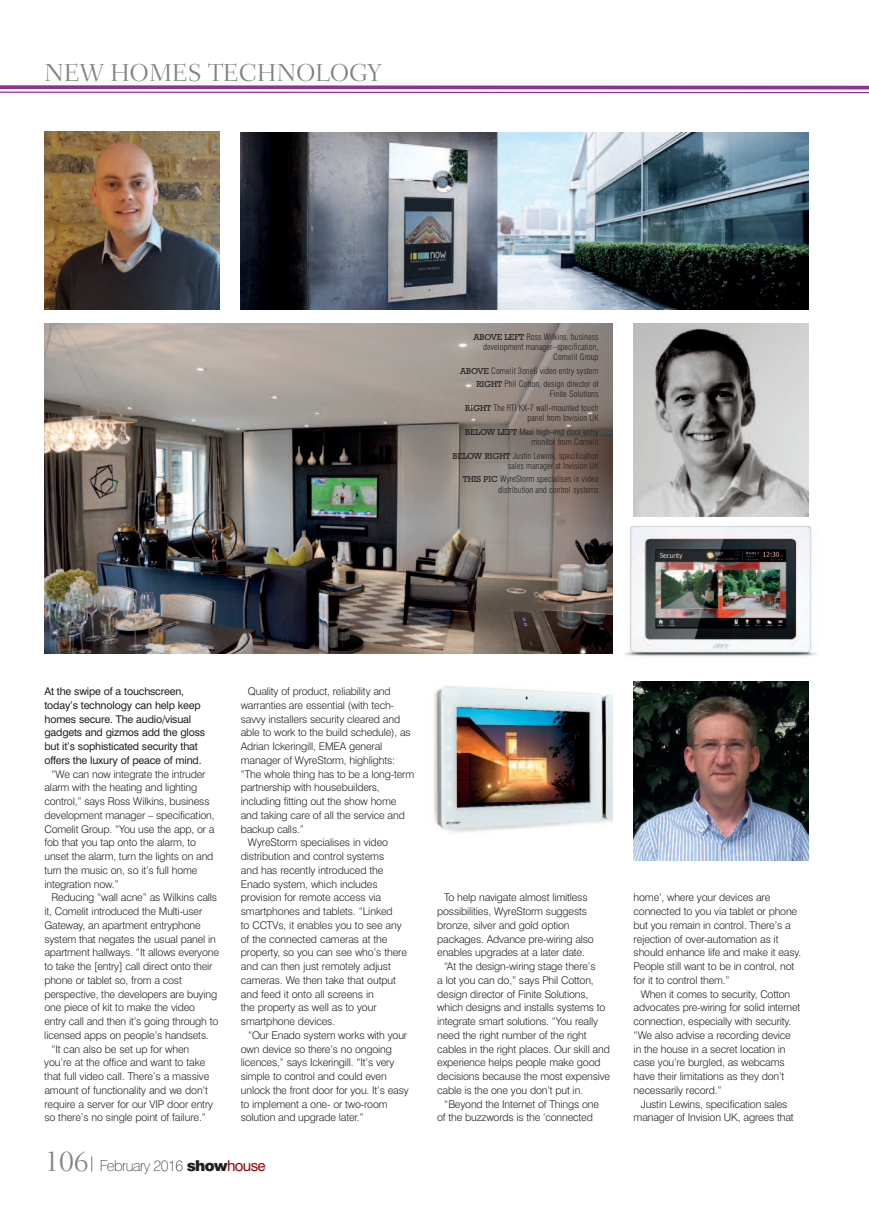
<style>
.page{position:relative;width:869px;height:1205px;background:#fff}
.page>*{position:absolute;margin:0;border:0;box-sizing:border-box;transform-origin:0 0}
.t1{font:300 25px "Fairfield LH";letter-spacing:-.015em;color:#808285}
.t2{font:100 15px "Swiss 721 BT";letter-spacing:-.03em;color:#231f20}
.t3{font:300 10.62px/13.8px "Swiss 721 BT";letter-spacing:-.015em;color:#231f20}
.t4{font:10.62px/13.8px "Swiss 721 BT";letter-spacing:-.015em;color:#231f20}
.t5{font:300 condensed 8.75px/13.6px "Swiss 721 BT";color:#231f20;text-align:right}
.s1{font-family:"Rockwell";font-weight:400;font-stretch:normal}
.s2{font-family:"Fairfield LH";font-weight:300;font-size:30px;color:#808285}
.s3{font-weight:900}
.s4{font-weight:400;color:#9a060b}
</style>
<div class="page">
<img style="left:241px;top:133px;width:567px;height:177px">
<img style="left:44px;top:131px;width:175px;height:179px">
<img style="left:633px;top:323px;width:175px;height:193px">
<img style="left:433px;top:686px;width:179px;height:147px">
<img style="left:44px;top:324px;width:568px;height:330px">
<img style="left:633px;top:681px;width:175px;height:179px">
<img style="left:624px;top:526px;width:193px;height:131px">
<svg style="left:0;top:85px;width:868px;height:9px"></svg>
<h1 class="t1" style="left:44px;top:62px;width:338px">NEW HOMES TECHNOLOGY</h1>
<p class="t5" style="left:473px;top:332px;width:127px;line-height:10.1px"><span class="s1">ABOVE LEFT</span> Ross Wilkins, business development manager–specification,<br>Comelit Group</p>
<p class="t5" style="left:460px;top:364px;width:140px"><span class="s1">ABOVE</span> Comelit 3one6 video entry system<br><span class="s1">RIGHT</span> Phil Cotton, design director of</p>
<p class="t5" style="left:465px;top:388px;width:135px">Finite Solutions<br><span class="s1">RIGHT</span> The RTI KX-7 wall-mounted touch</p>
<p class="t5" style="left:465px;top:412px;width:135px">panel from Invision UK<br><span class="s1">BELOW LEFT</span> Maxi high-end door entry</p>
<p class="t5" style="left:452px;top:436px;width:148px">monitor from Comelit<br><span class="s1">BELOW RIGHT</span> Justin Lewins, specification</p>
<p class="t5" style="left:462px;top:459px;width:137px">sales manager at Invision UK<br><span class="s1">THIS PIC</span> WyreStorm specialises in video</p>
<p class="t5" style="left:498px;top:483px;width:102px">distribution and control systems</p>
<p class="t4" style="left:44px;top:685px;width:162px">At the swipe of a touchscreen, today’s technology can help keep homes secure. The audio/visual gadgets and gizmos add the gloss but it’s sophisticated security that offers the luxury of peace of mind.</p>
<p class="t3" style="left:44px;top:768px;width:172px;text-indent:7px">“We can now integrate the intruder alarm with the heating and lighting control,” says Ross Wilkins, business development manager – specification, Comelit Group. “You use the app, or a fob that you tap onto the alarm, to unset the alarm, turn the lights on and turn the music on, so it’s full home integration now.”</p>
<p class="t3" style="left:52px;top:892px;width:167px">Reducing “wall acne” as Wilkins calls</p>
<p class="t3" style="left:44px;top:905px;width:159px">it, Comelit introduced the Multi-user</p>
<p class="t3" style="left:44px;top:919px;width:158px">Gateway, an apartment entryphone</p>
<p class="t3" style="left:44px;top:933px;width:173px">system that negates the usual panel in</p>
<p class="t3" style="left:44px;top:947px;width:176px">apartment hallways. “It allows everyone</p>
<p class="t3" style="left:44px;top:960px;width:170px">to take the [entry] call direct onto their</p>
<p class="t3" style="left:44px;top:974px;width:139px">phone or tablet so, from a cost</p>
<p class="t3" style="left:44px;top:988px;width:174px">perspective, the developers are buying</p>
<p class="t3" style="left:44px;top:1002px;width:152px">one piece of kit to make the video</p>
<p class="t3" style="left:44px;top:1015px;width:175px">entry call and then it’s going through to</p>
<p class="t3" style="left:44px;top:1029px;width:166px">licensed apps on people’s handsets.</p>
<p class="t3" style="left:51px;top:1043px;width:139px">“It can also be set up for when</p>
<p class="t3" style="left:44px;top:1057px;width:162px">you’re at the office and want to take</p>
<p class="t3" style="left:44px;top:1070px;width:166px">that full video call. There’s a massive</p>
<p class="t3" style="left:44px;top:1084px;width:165px">amount of functionality and we don’t</p>
<p class="t3" style="left:44px;top:1098px;width:170px">require a server for our VIP door entry</p>
<p class="t3" style="left:44px;top:1112px;width:163px">so there’s no single point of failure.”</p>
<p class="t3" style="left:248px;top:685px;width:144px">Quality of product, reliability and</p>
<p class="t3" style="left:241px;top:699px;width:155px">warranties are essential (with tech-</p>
<p class="t3" style="left:241px;top:713px;width:161px">savvy installers security cleared and</p>
<p class="t3" style="left:241px;top:727px;width:171px">able to work to the build schedule), as</p>
<p class="t3" style="left:241px;top:740px;width:143px">Adrian Ickeringill, EMEA general</p>
<p class="t3" style="left:241px;top:754px;width:156px">manager of WyreStorm, highlights:</p>
<p class="t3" style="left:241px;top:768px;width:175px">“The whole thing has to be a long-term</p>
<p class="t3" style="left:241px;top:782px;width:140px">partnership with housebuilders,</p>
<p class="t3" style="left:241px;top:795px;width:157px">including fitting out the show home</p>
<p class="t3" style="left:241px;top:809px;width:165px">and taking care of all the service and</p>
<p class="t3" style="left:241px;top:823px;width:65px">backup calls.”</p>
<p class="t3" style="left:248px;top:837px;width:142px">WyreStorm specialises in video</p>
<p class="t3" style="left:241px;top:850px;width:145px">distribution and control systems</p>
<p class="t3" style="left:241px;top:864px;width:144px">and has recently introduced the</p>
<p class="t3" style="left:241px;top:878px;width:138px">Enado system, which includes</p>
<p class="t3" style="left:241px;top:892px;width:142px">provision for remote access via</p>
<p class="t3" style="left:241px;top:905px;width:153px">smartphones and tablets. “Linked</p>
<p class="t3" style="left:241px;top:919px;width:162px">to CCTVs, it enables you to see any</p>
<p class="t3" style="left:241px;top:933px;width:148px">of the connected cameras at the</p>
<p class="t3" style="left:241px;top:947px;width:168px">property, so you can see who’s there</p>
<p class="t3" style="left:241px;top:960px;width:151px">and can then just remotely adjust</p>
<p class="t3" style="left:241px;top:974px;width:157px">cameras. We then take that output</p>
<p class="t3" style="left:241px;top:988px;width:134px">and feed it onto all screens in</p>
<p class="t3" style="left:241px;top:1002px;width:137px">the property as well as to your</p>
<p class="t3" style="left:241px;top:1015px;width:96px">smartphone devices.</p>
<p class="t3" style="left:248px;top:1029px;width:161px">“Our Enado system works with your</p>
<p class="t3" style="left:241px;top:1043px;width:152px">own device so there’s no ongoing</p>
<p class="t3" style="left:241px;top:1057px;width:155px">licences,” says Ickeringill. “It’s very</p>
<p class="t3" style="left:241px;top:1070px;width:147px">simple to control and could even</p>
<p class="t3" style="left:241px;top:1084px;width:169px">unlock the front door for you. It’s easy</p>
<p class="t3" style="left:241px;top:1098px;width:148px">to implement a one- or two-room</p>
<p class="t3" style="left:241px;top:1112px;width:124px">solution and upgrade later.”</p>
<h2 class="t2" style="left:44px;top:1160px;width:223px"><span class="s2">106</span>| February 2016 <span class="s3">show</span><span class="s4">house</span></h2>
<p class="t3" style="left:444px;top:892px;width:145px">To help navigate almost limitless</p>
<p class="t3" style="left:437px;top:905px;width:151px">possibilities, WyreStorm suggests</p>
<p class="t3" style="left:437px;top:919px;width:134px">bronze, silver and gold option</p>
<p class="t3" style="left:437px;top:933px;width:158px">packages. Advance pre-wiring also</p>
<p class="t3" style="left:437px;top:947px;width:149px">enables upgrades at a later date.</p>
<p class="t3" style="left:444px;top:960px;width:153px">“At the design-wiring stage there’s</p>
<p class="t3" style="left:437px;top:974px;width:158px">a lot you can do,” says Phil Cotton,</p>
<p class="t3" style="left:437px;top:988px;width:152px">design director of Finite Solutions,</p>
<p class="t3" style="left:437px;top:1002px;width:169px">which designs and installs systems to</p>
<p class="t3" style="left:437px;top:1015px;width:162px">integrate smart solutions. “You really</p>
<p class="t3" style="left:437px;top:1029px;width:151px">need the right number of the right</p>
<p class="t3" style="left:437px;top:1043px;width:174px">cables in the right places. Our skill and</p>
<p class="t3" style="left:437px;top:1057px;width:165px">experience helps people make good</p>
<p class="t3" style="left:437px;top:1070px;width:174px">decisions because the most expensive</p>
<p class="t3" style="left:437px;top:1084px;width:147px">cable is the one you don’t put in.</p>
<p class="t3" style="left:444px;top:1098px;width:156px">“Beyond the Internet of Things one</p>
<p class="t3" style="left:437px;top:1112px;width:157px">of the buzzwords is the ‘connected</p>
<p class="t3" style="left:633px;top:892px;width:169px">home’, where your devices are connected to you via tablet or phone but you remain in control. There’s a rejection of over-automation as it should enhance life and make it easy.<br>People still want to be in control, not for it to control them.”</p>
<p class="t3" style="left:633px;top:988px;width:168px;text-indent:7px">When it comes to security, Cotton advocates pre-wiring for solid internet connection, especially with security. “We also advise a recording device in the house in a secret location in case you’re burgled, as webcams have their limitations as they don’t necessarily record.”</p>
<p class="t3" style="left:633px;top:1098px;width:161px;text-align:center">Justin Lewins, specification sales manager of Invision UK, agrees that</p>
</div>
